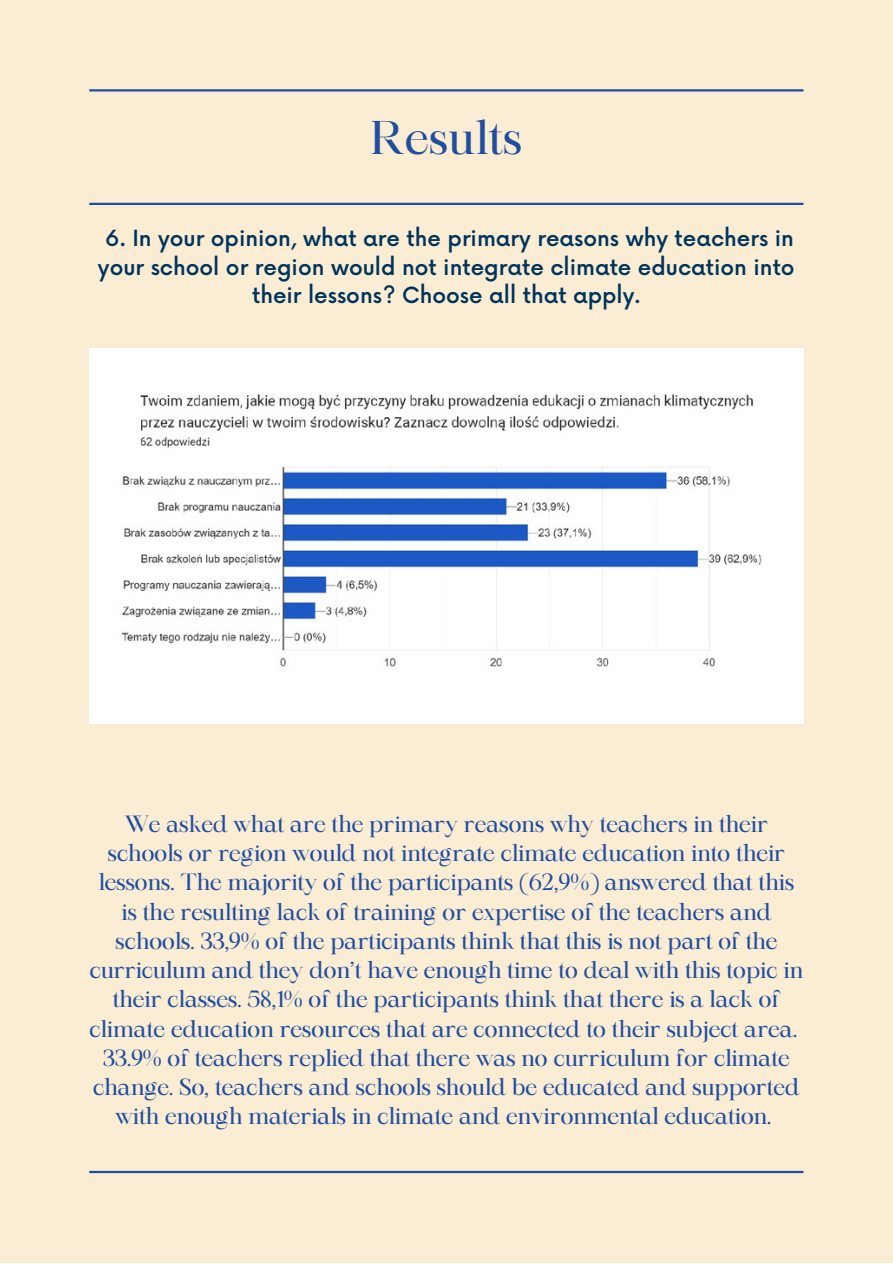
<style>
.page{position:relative;width:893px;height:1264px;background:#fff}
.page>*{position:absolute;margin:0;border:0;box-sizing:border-box;transform-origin:0 0}
.t1{font:45.3px "Maharlika";color:#214d9f}
.t2{font:22.5px/29.2px "Maharlika";letter-spacing:-.02em;color:#214d9f;text-align:center}
.t3{font:500 21.75px/28px "Now";color:#00345b;text-align:center}
</style>
<div class="page">
<div style="left:0;top:0;width:892px;height:1262px;background:#faedd3"></div>
<hr style="left:89px;top:203px;width:714px;height:2px;background:#214d9f">
<hr style="left:89px;top:89px;width:714px;height:2px;background:#214d9f">
<hr style="left:89px;top:1170px;width:714px;height:3px;background:#214d9f">
<img style="left:89px;top:348px;width:714px;height:375px">
<h1 class="t1" style="left:370px;top:119px;width:153px">Results</h1>
<p class="t3" style="left:98px;top:226px;width:698px">6. In your opinion, what are the primary reasons why teachers in your school or region would not integrate climate education into their lessons? Choose all that apply.</p>
<p class="t2" style="left:89px;top:811px;width:715px">We asked what are the primary reasons why teachers in their schools or region would not integrate climate education into their lessons. The majority of the participants (62,9%) answered that this is the resulting lack of training or expertise of the teachers and schools. 33,9% of the participants think that this is not part of the curriculum and they don’t have enough time to deal with this topic in their classes. 58,1% of the participants think that there is a lack of climate education resources that are connected to their subject area.<br>33.9% of teachers replied that there was no curriculum for climate change. So, teachers and schools should be educated and supported with enough materials in climate and environmental education.</p>
</div>
